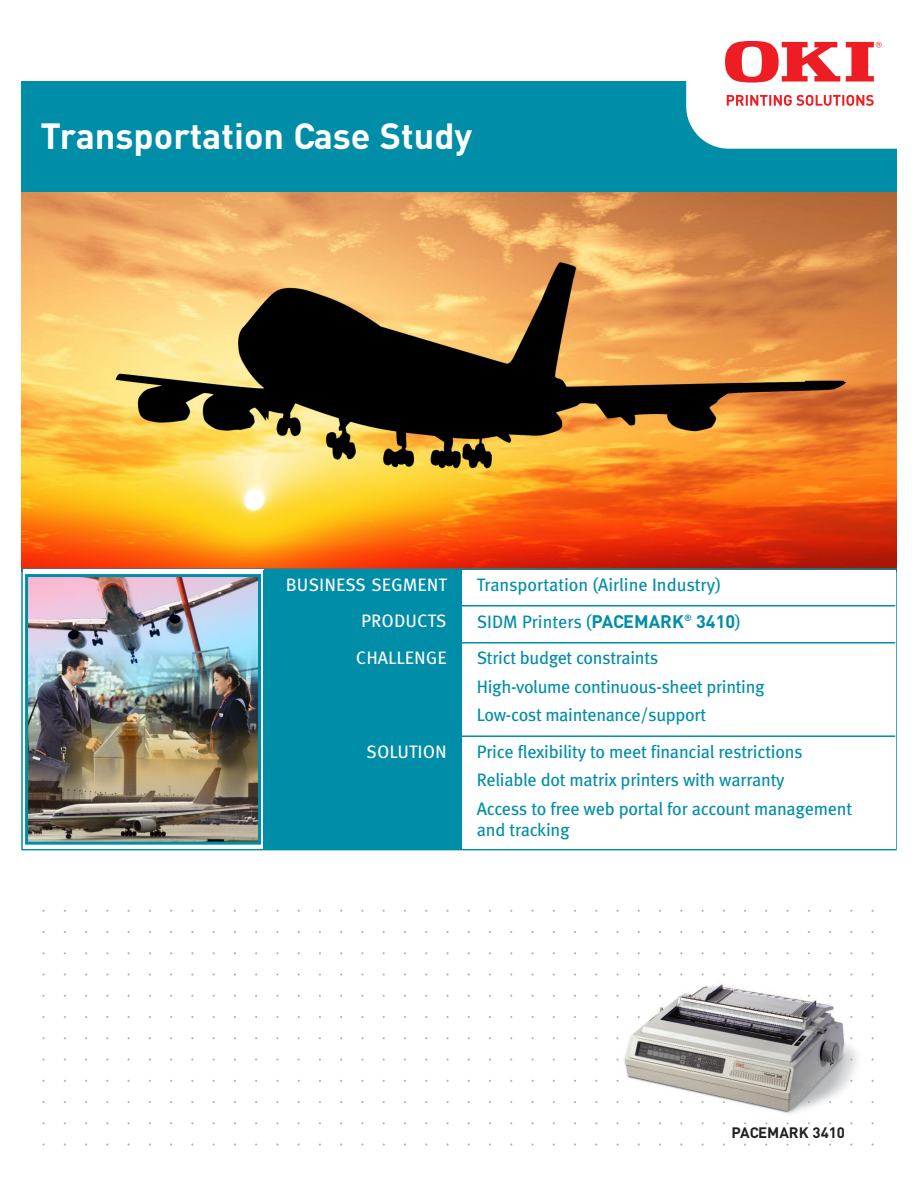
<style>
.page{position:relative;width:918px;height:1188px;background:#fff}
.page>*{position:absolute;margin:0;border:0;box-sizing:border-box;transform-origin:0 0}
.t1{font:700 36px "DIN";color:#fff}
.t2{font:18px/28.5px "Meta Book LF";letter-spacing:-.015em;color:#008da8}
.t3{font:18px "Meta Book LF Caps";color:#fff}
.t4{font:700 15px "DIN";color:#231f20}
.s1{font-family:"DIN";font-weight:700}
</style>
<div class="page">
<img style="left:617px;top:994px;width:241px;height:109px">
<img style="left:21px;top:192px;width:876px;height:376px">
<div style="left:21px;top:82px;width:876px;height:110px;background:#008da8"></div>
<svg style="left:686px;top:40px;width:211px;height:109px"></svg>
<img style="left:29px;top:578px;width:228px;height:263px">
<div style="left:25px;top:574px;width:236px;height:271px;border:3px solid #008da8"></div>
<div style="left:263px;top:570px;width:199px;height:36px;background:#008da8"></div>
<div style="left:263px;top:606px;width:199px;height:37px;background:#008da8"></div>
<div style="left:263px;top:643px;width:199px;height:93px;background:#008da8"></div>
<div style="left:263px;top:736px;width:199px;height:113px;background:#008da8"></div>
<hr style="left:263px;top:605px;width:632px;height:2px;background:#008da8">
<hr style="left:263px;top:642px;width:632px;height:2px;background:#008da8">
<hr style="left:263px;top:735px;width:632px;height:2px;background:#008da8">
<img style="left:621px;top:984px;width:227px;height:130px">
<h1 class="t1" style="left:41px;top:115px;width:433px">Transportation Case Study</h1>
<p class="t3" style="left:286px;top:578px;width:163px">BUSINESS SEGMENT</p>
<p class="t2" style="left:477px;top:572px;width:245px">Transportation (Airline Industry)</p>
<p class="t3" style="left:361px;top:615px;width:87px">PRODUCTS</p>
<p class="t2" style="left:477px;top:609px;width:265px">SIDM Printers (<span class="s1">PACEMARK</span><sup>®</sup> <span class="s1">3410</span>)</p>
<p class="t3" style="left:356px;top:652px;width:92px">CHALLENGE</p>
<p class="t2" style="left:477px;top:646px;width:289px">Strict budget constraints<br>High-volume continuous-sheet printing<br>Low-cost maintenance/support</p>
<p class="t3" style="left:366px;top:745px;width:82px">SOLUTION</p>
<p class="t2" style="left:477px;top:739px;width:377px">Price flexibility to meet financial restrictions<br>Reliable dot matrix printers with warranty<br>Access to free web portal for account management</p>
<p class="t2" style="left:477px;top:817px;width:94px">and tracking</p>
<p class="t4" style="left:732px;top:1124px;width:115px">PACEMARK 3410</p>
</div>
